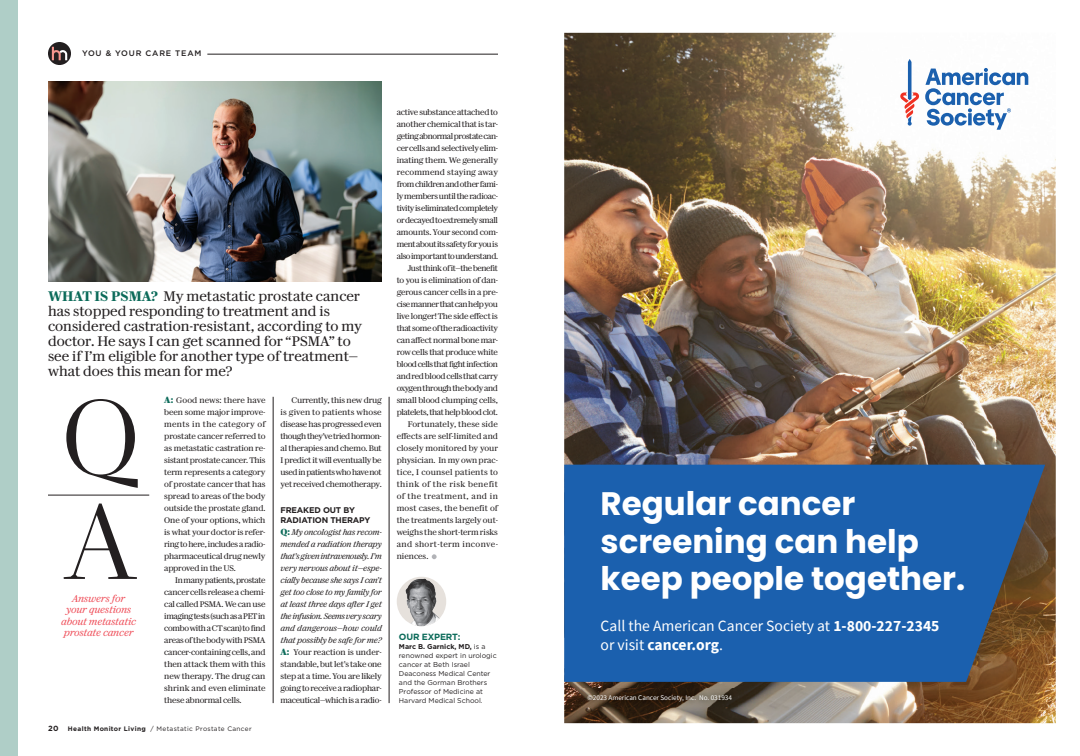
<style>
.page{position:relative;width:1080px;height:756px;background:#fff}
.page>*{position:absolute;margin:0;border:0;box-sizing:border-box;transform-origin:0 0}
.t1{font:300 108px "Darby Serif Display";color:#231f20}
.t2{font:700 32.5px/37.7px "Poppins";color:#fff}
.t3{font:15.6px/18.7px "Source Sans Pro";color:#fff}
.MAIN_QUESTOIN{font:14px/15px "Darby Serif Text";color:#231f20}
.DEK_Serif_Italic{font:italic 10px/11.5px "Darby Serif Text";letter-spacing:-.01em;color:#ef505b;text-align:center}
.BODY_COPY_SERIF_No_Indent{font:700 9px "Gotham";letter-spacing:-.02em;color:#0c6b5a}
.BODY_COPY_SERIF_No_Indent-2{font:8.2px/12px "Darby Serif Text";letter-spacing:-.02em;color:#231f20;text-align:justify}
.ITALIC_QUESTEION{font:italic 8.2px/12px "Darby Serif Text";letter-spacing:-.01em;color:#231f20;text-align:justify}
.ITALIC_QUESTEION-2{font:8.2px/12px "Darby Serif Text";letter-spacing:-.05em;color:#231f20;text-align:justify}
.BODY_COPY_SERIF_No_Indent-3{font:700 8.2px/10px "Gotham";letter-spacing:-.02em;color:#231f20}
.TOC_Story_Subhead{font:500 8px "Gotham";letter-spacing:.1em;color:#231f20}
.t4{font:700 7.5px "Gotham";color:#231f20}
.t5{font:7.2px "Source Sans Pro";color:#fff}
.BODY_COPY_SERIF_No_Indent-4{font:7px/9px "Gotham";color:#231f20}
.t6{font:6.5px "Gotham";letter-spacing:.05em;color:#231f20}
.s1{font-weight:600;color:#0c6b5a}
.s2{font-weight:700;font-size:9px;color:#0c6b5a}
.s3{font-weight:700;font-style:normal;font-size:9px;color:#0c6b5a}
.s4{font-style:normal}
.s5{font-weight:700}
</style>
<div class="page">
<div style="left:0;top:0;width:18px;height:756px;background:#afcec7"></div>
<hr style="left:207px;top:54px;width:291px;height:1px;background:#231f20">
<img style="left:48px;top:81px;width:334px;height:201px">
<svg style="left:432px;top:554px;width:5px;height:5px"></svg>
<hr style="left:273px;top:397px;width:1px;height:306px;background:#231f20">
<hr style="left:389px;top:397px;width:1px;height:306px;background:#231f20">
<svg style="left:48px;top:42px;width:23px;height:23px"></svg>
<svg style="left:52px;top:47px;width:15px;height:13px"></svg>
<img style="left:564px;top:33px;width:492px;height:690px">
<svg style="left:900px;top:59px;width:19px;height:67px"></svg>
<svg style="left:925px;top:68px;width:103px;height:62px"></svg>
<svg style="left:564px;top:465px;width:481px;height:217px;background:#215ea4"></svg>
<img style="left:582px;top:688px;width:156px;height:19px">
<hr style="left:48px;top:495px;width:101px;height:1px;background:#231f20">
<img style="left:397px;top:577px;width:49px;height:49px;border-radius:25px">
<p class="TOC_Story_Subhead" style="left:82px;top:48px;width:121px">YOU &amp; YOUR CARE TEAM</p>
<p class="MAIN_QUESTOIN" style="left:48px;top:288px;width:315px"><span class="s1">WHAT IS PSMA?</span> My metastatic prostate cancer has stopped responding to treatment and is considered castration-resistant, according to my doctor. He says I can get scanned for “PSMA” to see if I’m eligible for another type of treatment— what does this mean for me?</p>
<p class="BODY_COPY_SERIF_No_Indent-2" style="left:164px;top:394px;width:103px"><span class="s2">A:</span> Good news: there have been some major improve&shy;ments in the category of prostate cancer referred to as metastatic castration re&shy;sistant prostate cancer. This term represents a category of prostate cancer that has spread to areas of the body outside the prostate gland.<br>One of your options, which is what your doctor is refer&shy;ring to here, includes a radio&shy;pharmaceutical drug newly approved in the US.</p>
<p class="BODY_COPY_SERIF_No_Indent-2" style="left:164px;top:574px;width:103px;text-indent:11px">In many patients, prostate cancer cells release a chemi&shy;cal called PSMA. We can use imaging tests (such as a PET in combo with a CT scan) to find areas of the body with PSMA cancer-containing cells, and then attack them with this new therapy. The drug can shrink and even eliminate these abnormal cells.</p>
<p class="BODY_COPY_SERIF_No_Indent-2" style="left:280px;top:394px;width:103px;text-indent:11px">Currently, this new drug is given to patients whose disease has progressed even though they’ve tried hormon&shy;al therapies and chemo. But I predict it will eventually be used in patients who have not yet received chemotherapy.</p>
<p class="BODY_COPY_SERIF_No_Indent-3" style="left:280px;top:505px;width:91px">FREAKED OUT BY<br>RADIATION THERAPY</p>
<p class="ITALIC_QUESTEION" style="left:280px;top:526px;width:103px"><span class="s3">Q:</span> My oncologist has recom&shy;mended a radiation therapy that’s given intravenously. I’m very nervous about it—espe&shy;cially because she says I can’t get too close to my family for at least three days after I get the infusion. Seems very scary and dangerous—how could that possibly be safe for me?<br><span class="s3">A:</span> <span class="s4">Your reaction is under&shy;standable, but let’s take one step at a time. You are likely going to receive a radiophar&shy;maceutical—which is a radio-</span></p>
<p class="t1" style="left:62px;top:359px;width:79px">Q</p>
<p class="t1" style="left:67px;top:463px;width:69px">A</p>
<p class="DEK_Serif_Italic" style="left:61px;top:592px;width:76px">Answers for your questions about metastatic prostate cancer</p>
<p class="t4" style="left:48px;top:723px;width:12px">20</p>
<p class="t6" style="left:68px;top:725px;width:185px"><span class="s5">Health Monitor Living</span> / Metastatic Prostate Cancer</p>
<p class="ITALIC_QUESTEION-2" style="left:397px;top:106px;width:103px">active substance attached to another chemical that is tar&shy;geting abnormal prostate can&shy;cer cells and selectively elim&shy;inating them. We generally recommend staying away from children and other fami&shy;ly members until the radioac&shy;tivity is eliminated completely or decayed to extremely small amounts. Your second com&shy;ment about its safety for you is also important to understand.</p>
<p class="BODY_COPY_SERIF_No_Indent-2" style="left:397px;top:262px;width:103px;text-indent:11px">Just think of it—the benefit to you is elimination of dan&shy;gerous cancer cells in a pre&shy;cise manner that can help you live longer! The side effect is that some of the radioactivity can affect normal bone mar&shy;row cells that produce white blood cells that fight infection and red blood cells that carry oxygen through the body and small blood clumping cells, platelets, that help blood clot.</p>
<p class="BODY_COPY_SERIF_No_Indent-2" style="left:397px;top:418px;width:103px;text-indent:11px">Fortunately, these side effects are self-limited and closely monitored by your physician. In my own prac&shy;tice, I counsel patients to think of the risk benefit of the treatment, and in most cases, the benefit of the treatments largely out&shy;weighs the short-term risks and short-term inconve&shy;niences.</p>
<p class="BODY_COPY_SERIF_No_Indent" style="left:399px;top:631px;width:63px">OUR EXPERT:</p>
<p class="BODY_COPY_SERIF_No_Indent-4" style="left:399px;top:642px;width:99px"><span class="s5">Marc B. Garnick, MD,</span> is a renowned expert in urologic cancer at Beth Israel<br>Deaconess Medical Center and the Gorman Brothers<br>Professor of Medicine at<br>Harvard Medical School.</p>
<p class="t2" style="left:601px;top:485px;width:366px">Regular cancer screening can help keep people together.</p>
<p class="t3" style="left:601px;top:617px;width:340px">Call the American Cancer Society at <span class="s5">1-800-227-2345 </span>or visit <span class="s5">cancer.org</span>.</p>
<p class="t5" style="left:588px;top:693px;width:146px">©2023 American Cancer Society, Inc. No. 031934</p>
</div>
